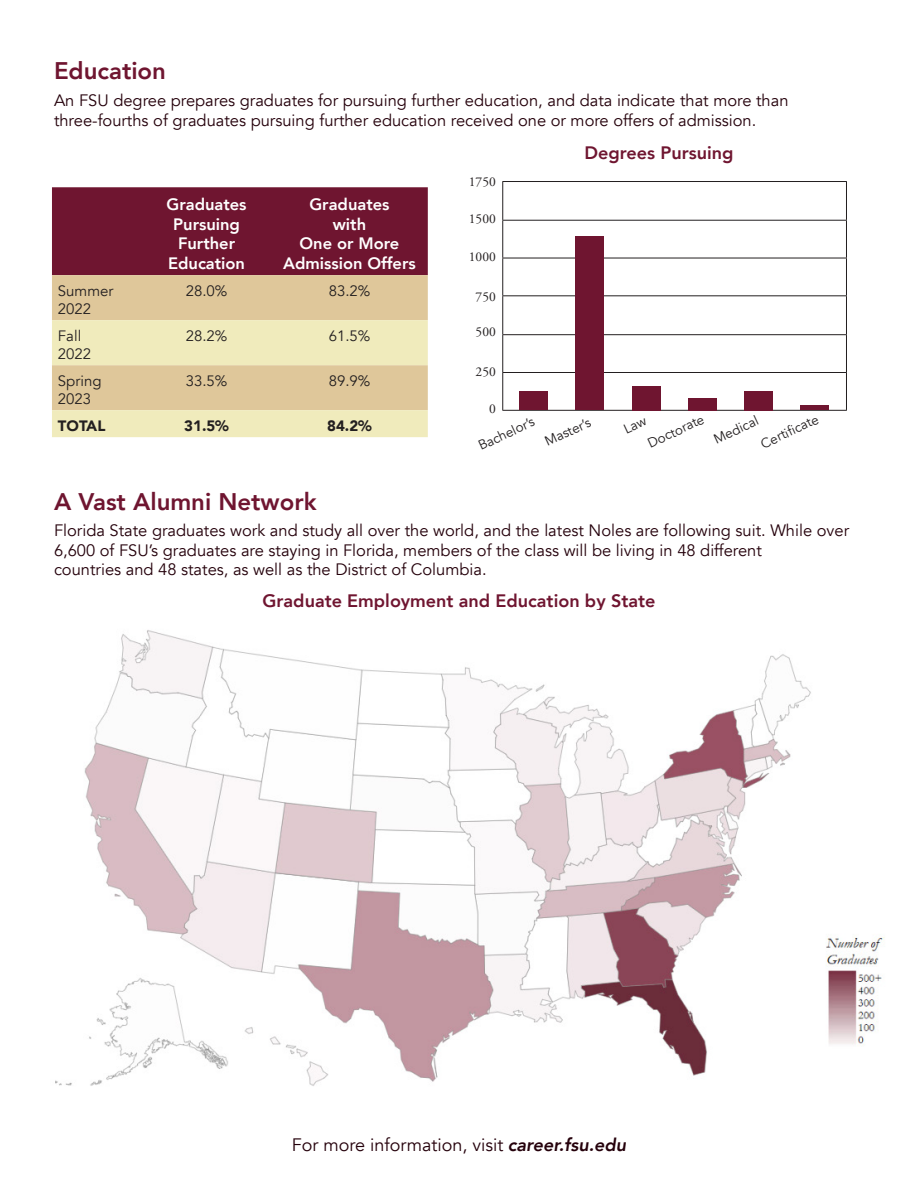
<style>
.page{position:relative;width:918px;height:1188px;background:#fff}
.page>*{position:absolute;margin:0;border:0;box-sizing:border-box;transform-origin:0 0}
.t1{font:800 24px "Avenir";color:#6f1530}
.t2{font:800 18px "Avenir";color:#6f1530}
.t3{font:18px "Avenir";color:#25000b}
.t4{font:16.5px/19.8px "Avenir";color:#25000b}
.t5{font:800 16.5px "Avenir";color:#fff}
.t6{font:15px/18px "Avenir";color:#231f20}
.t7{font:900 15px "Avenir";color:#231f20}
.t8{font:13.5px "Avenir";color:#231f20}
.t9{font:13.5px "Adobe Garamond Pro";color:#231f20}
.s1{font-weight:800;font-style:italic}
</style>
<div class="page">
<div style="left:52px;top:187px;width:376px;height:88px;background:#6f1530"></div>
<div style="left:52px;top:275px;width:376px;height:45px;background:#dfc79a"></div>
<svg style="left:52px;top:320px;width:376px;height:117px;background:#e9ddaf"></svg>
<hr style="left:502px;top:181px;width:345px;height:1px;background:#231f20">
<hr style="left:502px;top:182px;width:1px;height:38px;background:#231f20">
<hr style="left:846px;top:182px;width:1px;height:38px;background:#231f20">
<hr style="left:502px;top:220px;width:345px;height:1px;background:#231f20">
<hr style="left:502px;top:221px;width:1px;height:37px;background:#231f20">
<hr style="left:846px;top:221px;width:1px;height:37px;background:#231f20">
<hr style="left:502px;top:258px;width:345px;height:1px;background:#231f20">
<hr style="left:502px;top:258px;width:1px;height:37px;background:#231f20">
<hr style="left:846px;top:258px;width:1px;height:37px;background:#231f20">
<hr style="left:502px;top:295px;width:345px;height:1px;background:#231f20">
<hr style="left:502px;top:296px;width:1px;height:38px;background:#231f20">
<hr style="left:846px;top:296px;width:1px;height:38px;background:#231f20">
<hr style="left:502px;top:334px;width:345px;height:1px;background:#231f20">
<hr style="left:502px;top:335px;width:1px;height:37px;background:#231f20">
<hr style="left:846px;top:335px;width:1px;height:37px;background:#231f20">
<hr style="left:502px;top:372px;width:345px;height:1px;background:#231f20">
<hr style="left:502px;top:373px;width:1px;height:37px;background:#231f20">
<hr style="left:846px;top:373px;width:1px;height:37px;background:#231f20">
<hr style="left:502px;top:410px;width:345px;height:1px;background:#231f20">
<div style="left:632px;top:386px;width:28px;height:24px;background:#6f1530"></div>
<div style="left:576px;top:237px;width:28px;height:173px;background:#6f1530"></div>
<div style="left:520px;top:391px;width:28px;height:19px;background:#6f1530"></div>
<div style="left:744px;top:391px;width:28px;height:19px;background:#6f1530"></div>
<div style="left:688px;top:398px;width:28px;height:12px;background:#6f1530"></div>
<div style="left:801px;top:405px;width:28px;height:5px;background:#6f1530"></div>
<img style="left:55px;top:630px;width:830px;height:456px">
<p class="t1" style="left:54px;top:52px;width:114px">Education</p>
<p class="t4" style="left:54px;top:91px;width:736px">An FSU degree prepares graduates for pursuing further education, and data indicate that more than</p>
<p class="t4" style="left:54px;top:110px;width:704px">three-fourths of graduates pursuing further education received one or more offers of admission.</p>
<p class="t5" style="left:167px;top:191px;width:82px">Graduates</p>
<p class="t5" style="left:173px;top:211px;width:68px">Pursuing</p>
<p class="t5" style="left:178px;top:231px;width:59px">Further</p>
<p class="t5" style="left:168px;top:251px;width:79px">Education</p>
<p class="t5" style="left:309px;top:191px;width:82px">Graduates</p>
<p class="t5" style="left:333px;top:211px;width:35px">with</p>
<p class="t5" style="left:300px;top:231px;width:101px">One or More</p>
<p class="t5" style="left:283px;top:251px;width:134px">Admission Offers</p>
<p class="t6" style="left:58px;top:282px;width:57px">Summer<br>2022</p>
<p class="t6" style="left:186px;top:282px;width:43px">28.0%</p>
<p class="t6" style="left:329px;top:282px;width:43px">83.2%</p>
<p class="t6" style="left:58px;top:327px;width:25px">Fall</p>
<p class="t6" style="left:58px;top:345px;width:35px">2022</p>
<p class="t6" style="left:186px;top:327px;width:43px">28.2%</p>
<p class="t6" style="left:329px;top:327px;width:43px">61.5%</p>
<p class="t6" style="left:58px;top:372px;width:45px">Spring<br>2023</p>
<p class="t6" style="left:186px;top:372px;width:43px">33.5%</p>
<p class="t6" style="left:329px;top:372px;width:43px">89.9%</p>
<p class="t7" style="left:58px;top:413px;width:49px">TOTAL</p>
<p class="t7" style="left:184px;top:413px;width:46px">31.5%</p>
<p class="t7" style="left:327px;top:413px;width:46px">84.2%</p>
<p class="t1" style="left:54px;top:483px;width:264px">A Vast Alumni Network</p>
<p class="t9" style="left:469px;top:173px;width:28px">1750</p>
<p class="t9" style="left:469px;top:210px;width:28px">1500</p>
<p class="t9" style="left:469px;top:249px;width:28px">1000</p>
<p class="t2" style="left:585px;top:139px;width:151px">Degrees Pursuing</p>
<p class="t9" style="left:476px;top:289px;width:22px">750</p>
<p class="t9" style="left:476px;top:324px;width:22px">500</p>
<p class="t9" style="left:476px;top:364px;width:22px">250</p>
<p class="t9" style="left:489px;top:401px;width:8px">0</p>
<p class="t8" style="left:476px;top:439px;width:62px;rotate:-25deg">Bachelor’s</p>
<p class="t8" style="left:542px;top:435px;width:51px;rotate:-25deg">Master’s</p>
<p class="t8" style="left:645px;top:436px;width:62px;rotate:-25deg">Doctorate</p>
<p class="t8" style="left:711px;top:433px;width:49px;rotate:-25deg">Medical</p>
<p class="t8" style="left:758px;top:437px;width:63px;rotate:-25deg">Certifi cate</p>
<p class="t4" style="left:54px;top:520px;width:797px">Florida State graduates work and study all over the world, and the latest Noles are following suit. While over<br>6,600 of FSU’s graduates are staying in Florida, members of the class will be living in 48 different</p>
<p class="t4" style="left:54px;top:560px;width:434px">countries and 48 states, as well as the District of Columbia.</p>
<p class="t2" style="left:263px;top:587px;width:394px">Graduate Employment and Education by State</p>
<p class="t3" style="left:292px;top:1134px;width:336px">For more information, visit <span class="s1">career.fsu.edu</span></p>
</div>
